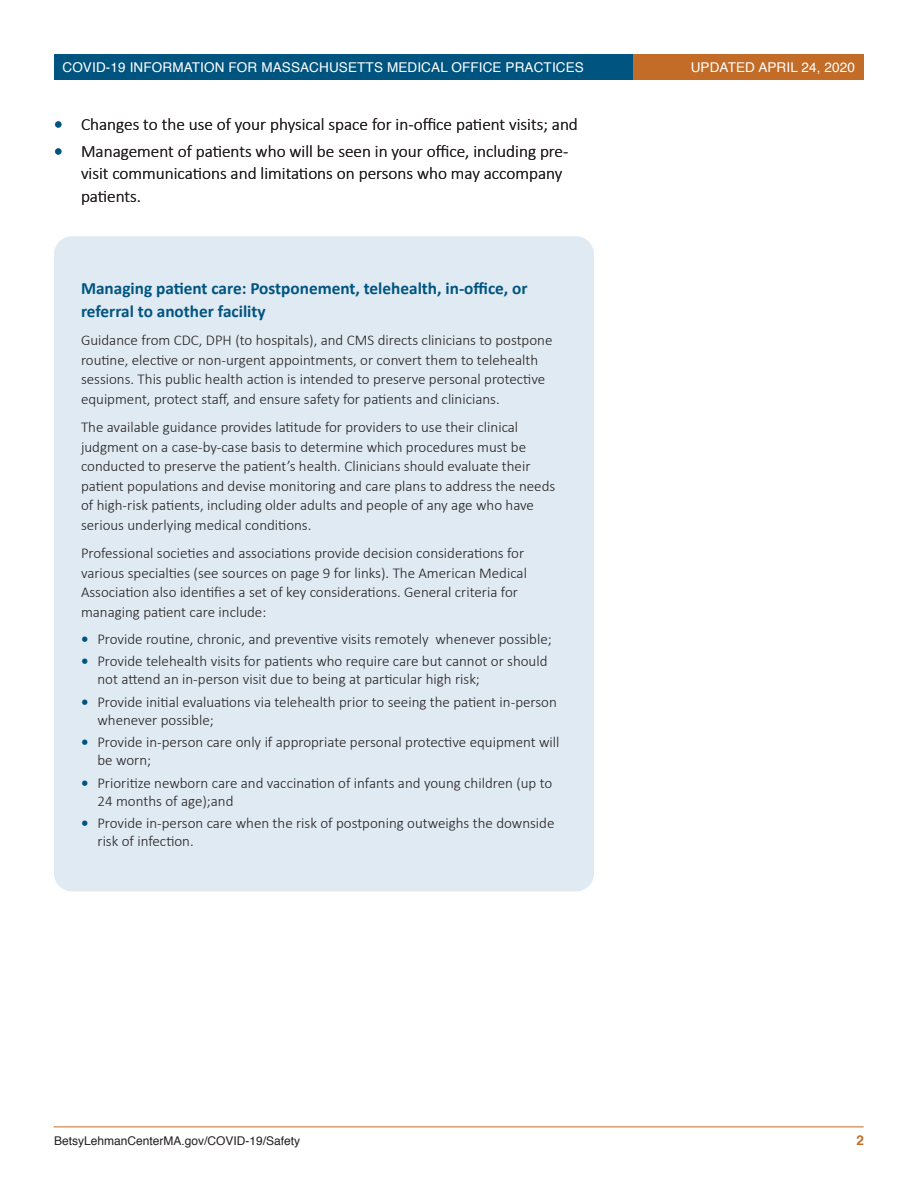
<style>
.page{position:relative;width:918px;height:1188px;background:#fff}
.page>*{position:absolute;margin:0;border:0;box-sizing:border-box;transform-origin:0 0}
.t1{font:300 17.25px/22.5px "Calibri";color:#231f20}
.Body{font:700 17.25px/22.5px "Calibri";color:#005480}
.Sidebar_text{font:300 15px/19.5px "Calibri";color:#231f20}
.t2{font:13.5px "Helvetica";letter-spacing:.01em;color:#fff}
.t3{font:700 13.5px "Helvetica";color:#c26c28}
.t4{font:12px "Helvetica";color:#231f20}
.s1{font-weight:700;color:#005480}
</style>
<div class="page">
<div style="left:54px;top:54px;width:589px;height:26px;background:#005480"></div>
<div style="left:633px;top:54px;width:231px;height:26px;background:#c26c28"></div>
<hr style="left:54px;top:1126px;width:810px;height:1px;background:#c26c28">
<div style="left:54px;top:236px;width:540px;height:655px;background:#e0eaf2;border-radius:18px"></div>
<p class="t2" style="left:62px;top:57px;width:523px">COVID-19 INFORMATION FOR MASSACHUSETTS MEDICAL OFFICE PRACTICES</p>
<p class="t2" style="left:691px;top:57px;width:166px">UPDATED APRIL 24, 2020</p>
<p class="t1" style="left:54px;top:113px;width:525px"><span class="s1">•</span> Changes to the use of your physical space for in-office patient visits; and</p>
<p class="t1" style="left:81px;top:140px;width:489px;text-indent:-27px"><span class="s1">•</span> Management of patients who will be seen in your office, including pre&shy;visit communications and limitations on persons who may accompany patients.</p>
<p class="t1" style="left:423px;top:113px;width:15px">f</p>
<p class="t1" style="left:436px;top:140px;width:15px">f</p>
<p class="Body" style="left:81px;top:277px;width:448px">Managing patient care: Postponement, telehealth, in-office, or referral to another facility</p>
<p class="Sidebar_text" style="left:81px;top:330px;width:473px">Guidance from CDC, DPH (to hospitals), and CMS directs clinicians to postpone routine, elective or non-urgent appointments, or convert them to telehealth sessions. This public health action is intended to preserve personal protective equipment, protect staff, and ensure safety for patients and clinicians.</p>
<p class="Sidebar_text" style="left:81px;top:417px;width:476px">The available guidance provides latitude for providers to use their clinical judgment on a case-by-case basis to determine which procedures must be conducted to preserve the patient’s health. Clinicians should evaluate their patient populations and devise monitoring and care plans to address the needs of high-risk patients, including older adults and people of any age who have serious underlying medical conditions.</p>
<p class="Sidebar_text" style="left:81px;top:543px;width:448px">Professional societies and associations provide decision considerations for various specialties (see sources on page 9 for links). The American Medical Association also identifies a set of key considerations. General criteria for managing patient care include:</p>
<p class="Sidebar_text" style="left:81px;top:629px;width:472px"><span class="s1">•</span> Provide routine, chronic, and preventive visits remotely whenever possible;</p>
<p class="Sidebar_text" style="left:98px;top:652px;width:452px;line-height:18px;text-indent:-16px"><span class="s1">•</span> Provide telehealth visits for patients who require care but cannot or should not attend an in-person visit due to being at particular high risk;</p>
<p class="Sidebar_text" style="left:98px;top:693px;width:461px;line-height:18px;text-indent:-16px"><span class="s1">•</span> Provide initial evaluations via telehealth prior to seeing the patient in-person whenever possible;</p>
<p class="Sidebar_text" style="left:98px;top:733px;width:463px;line-height:18px;text-indent:-16px"><span class="s1">•</span> Provide in-person care only if appropriate personal protective equipment will be worn;</p>
<p class="Sidebar_text" style="left:98px;top:774px;width:456px;line-height:18px;text-indent:-16px"><span class="s1">•</span> Prioritize newborn care and vaccination of infants and young children (up to<br>24 months of age);and</p>
<p class="Sidebar_text" style="left:98px;top:814px;width:459px;line-height:18px;text-indent:-16px"><span class="s1">•</span> Provide in-person care when the risk of postponing outweighs the downside risk of infection.</p>
<p class="t4" style="left:54px;top:1132px;width:248px">BetsyLehmanCenterMA.gov/COVID-19/Safety</p>
<p class="t3" style="left:856px;top:1130px;width:9px">2</p>
</div>
